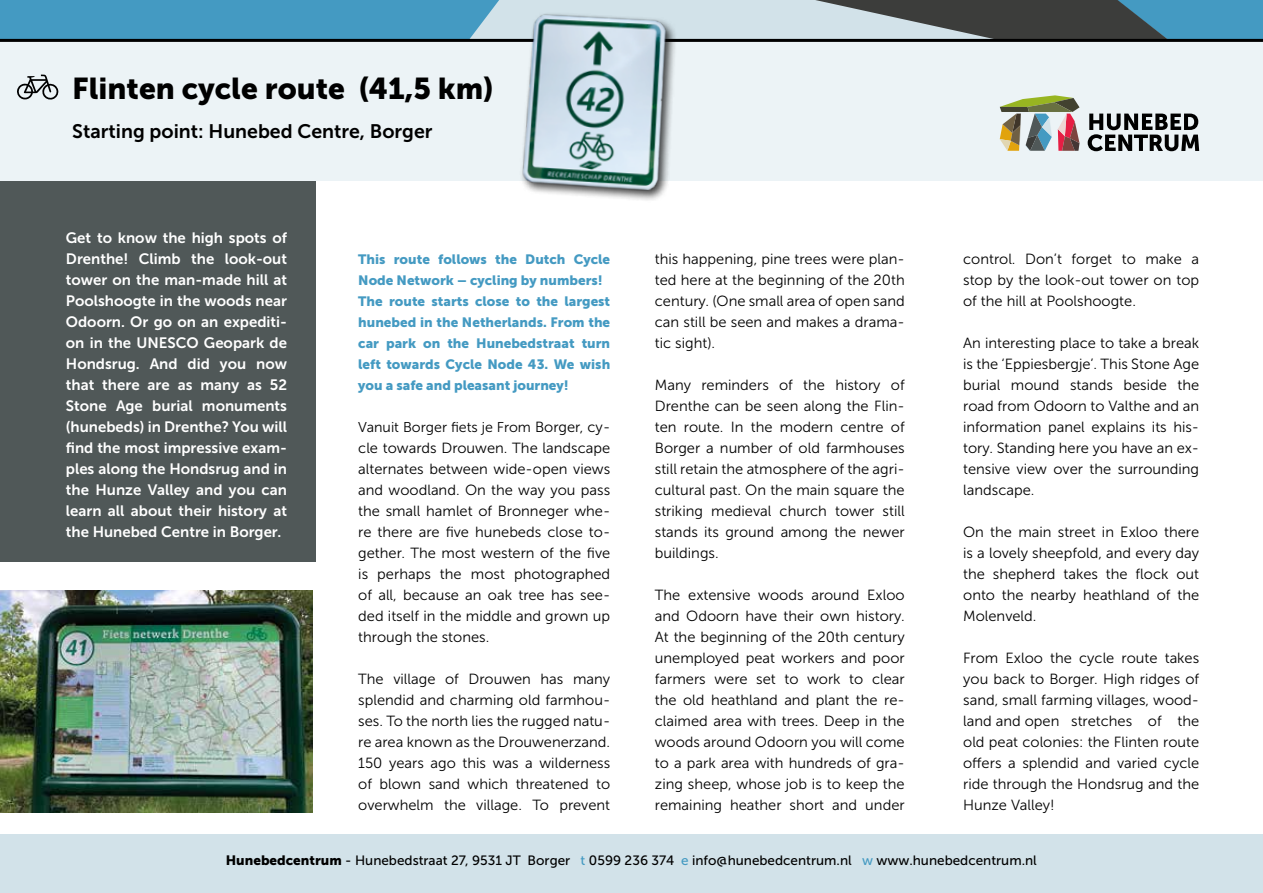
<style>
.page{position:relative;width:1263px;height:893px;background:#fff}
.page>*{position:absolute;margin:0;border:0;box-sizing:border-box;transform-origin:0 0}
.t1{font:30px "Museo Sans 900";color:#000}
.t2{font:19.5px "Museo Sans 700";color:#000}
.t3{font:15px/21px "Museo Sans 700";color:#fff;text-align:justify}
.t4{font:14.7px/21px "Museo Sans 300";color:#000;text-align:justify}
.t5{font:14.25px "Museo Sans 300";color:#000}
.t6{font:13.5px/21px "Museo Sans 900";color:#449ac2}
.t7{font:13.5px "Museo Sans 500";color:#000}
.s1{font-size:14.7px}
.s2{font-family:"Museo Sans 900"}
.s3{color:#449ac2}
</style>
<div class="page">
<div style="left:0;top:835px;width:1263px;height:58px;background:#d2e2e9"></div>
<div style="left:0;top:166px;width:316px;height:395px;background:#505858"></div>
<div style="left:0;top:0;width:1263px;height:40px;background:#d2e2e9"></div>
<svg style="left:815px;top:0;width:448px;height:39px"></svg>
<div style="left:0;top:0;width:499px;height:39px;background:#449ac2"></div>
<div style="left:0;top:40px;width:1263px;height:141px;background:#ecf3f6"></div>
<svg style="left:1088px;top:114px;width:111px;height:37px"></svg>
<svg style="left:1000px;top:95px;width:79px;height:56px"></svg>
<hr style="left:0;top:39px;width:1263px;height:3px;background:#000">
<svg style="left:17px;top:75px;width:42px;height:25px"></svg>
<img style="left:504px;top:13px;width:193px;height:187px">
<img style="left:0;top:590px;width:313px;height:222px">
<h1 class="t1" style="left:72px;top:71px;width:423px">Flinten cycle route (41,5 km)</h1>
<h2 class="t2" style="left:72px;top:120px;width:362px">Starting point: Hunebed Centre, Borger</h2>
<p class="t3" style="left:66px;top:227px;width:223px">Get to know the high spots of Drenthe! Climb the look-out tower on the man-made hill at Poolshoogte in the woods near Odoorn. Or go on an expediti&shy;on in the UNESCO Geopark de Hondsrug. And did you now that there are as many as 52<br>Stone Age burial monuments (hunebeds) in Drenthe? You will find the most impressive exam&shy;ples along the Hondsrug and in the Hunze Valley and you can learn all about their history at the Hunebed Centre in Borger.</p>
<p class="t6" style="left:358px;top:249px;width:253px">This route follows the Dutch Cycle Node Network – cycling by numbers!<br>The route starts close to the largest hunebed in the Netherlands. From the car park on the Hunebedstraat turn left towards Cycle Node 43. We wish you a safe and pleasant journey!</p>
<p class="t5" style="left:358px;top:419px;width:253px">Vanuit Borger fiets je From <span class="s1">Borger, cy-</span></p>
<p class="t4" style="left:358px;top:438px;width:253px">cle towards Drouwen. The landscape alternates between wide-open views and woodland. On the way you pass the small hamlet of Bronneger whe&shy;re there are five hunebeds close to&shy;gether. The most western of the five is perhaps the most photographed of all, because an oak tree has see&shy;ded itself in the middle and grown up through the stones.</p>
<p class="t4" style="left:358px;top:669px;width:253px">The village of Drouwen has many splendid and charming old farmhou&shy;ses. To the north lies the rugged natu&shy;re area known as the Drouwenerzand.<br>150 years ago this was a wilderness of blown sand which threatened to overwhelm the village. To prevent</p>
<p class="t4" style="left:655px;top:249px;width:251px">this happening, pine trees were plan&shy;ted here at the beginning of the 20th century. (One small area of open sand can still be seen and makes a drama&shy;tic sight).</p>
<p class="t4" style="left:655px;top:375px;width:251px">Many reminders of the history of Drenthe can be seen along the Flin&shy;ten route. In the modern centre of Borger a number of old farmhouses still retain the atmosphere of the agri&shy;cultural past. On the main square the striking medieval church tower still stands its ground among the newer buildings.</p>
<p class="t4" style="left:655px;top:585px;width:251px">The extensive woods around Exloo and Odoorn have their own history.<br>At the beginning of the 20th century unemployed peat workers and poor farmers were set to work to clear the old heathland and plant the re&shy;claimed area with trees. Deep in the woods around Odoorn you will come to a park area with hundreds of gra&shy;zing sheep, whose job is to keep the remaining heather short and under</p>
<p class="t4" style="left:963px;top:249px;width:238px">control. Don’t forget to make a stop by the look-out tower on top of the hill at Poolshoogte.</p>
<p class="t4" style="left:963px;top:333px;width:238px">An interesting place to take a break is the ‘Eppiesbergje’. This Stone Age burial mound stands beside the road from Odoorn to Valthe and an information panel explains its his&shy;tory. Standing here you have an ex&shy;tensive view over the surrounding landscape.</p>
<p class="t4" style="left:963px;top:522px;width:237px">On the main street in Exloo there is a lovely sheepfold, and every day the shepherd takes the flock out onto the nearby heathland of the Molenveld.</p>
<p class="t4" style="left:963px;top:648px;width:238px">From Exloo the cycle route takes you back to Borger. High ridges of sand, small farming villages, wood&shy;land and open stretches of the old peat colonies: the Flinten route offers a splendid and varied cycle ride through the Hondsrug and the Hunze Valley!</p>
<p class="t7" style="left:226px;top:852px;width:812px"><span class="s2">Hunebedcentrum</span> - Hunebedstraat 27, 9531 JT Borger <span class="s3">t</span> 0599 236 374 <span class="s3">e</span> info@hunebedcentrum.nl <span class="s3">w</span> www.hunebedcentrum.nl</p>
</div>
